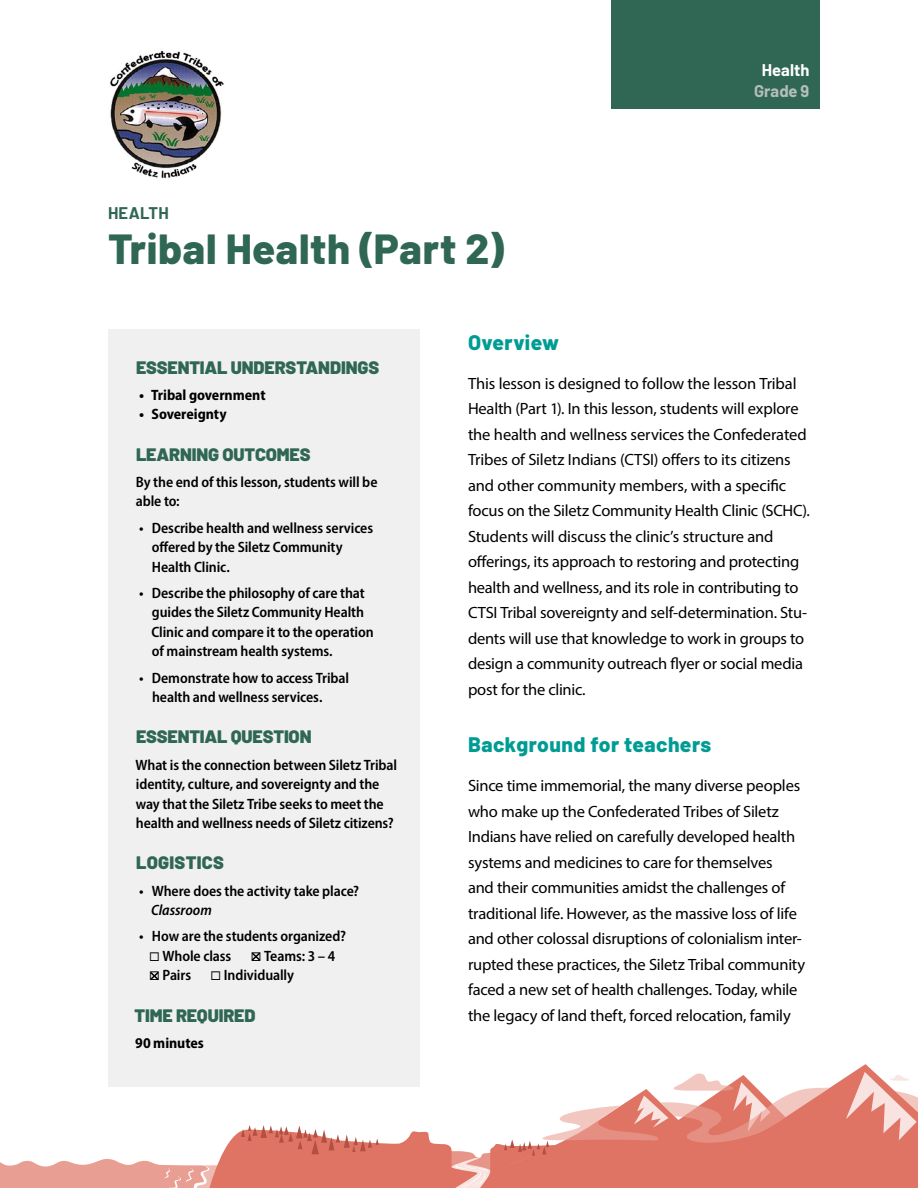
<style>
.page{position:relative;width:918px;height:1188px;background:#fff}
.page>*{position:absolute;margin:0;border:0;box-sizing:border-box;transform-origin:0 0}
.Main_Header{font:800 42px "Barlow";letter-spacing:.015em;color:#306754}
.Section_Header{font:800 21px "Barlow";letter-spacing:.02em;color:#009c94}
.Sidebar_Header{font:900 18px "Barlow";letter-spacing:-.005em;color:#306754}
.Sidebar_Bullets{font:900 18px "Barlow";letter-spacing:.015em;color:#306754}
.t1{font:700 16.5px "Barlow";color:#fff}
.t2{font:700 16.5px "Barlow";color:#b3bfb8}
.Main_Title_Subhead{font:700 16.5px "Barlow";letter-spacing:.015em;color:#306754}
.Body{font:16.35px/25.5px "Myriad Pro";letter-spacing:-.015em;color:#000}
.Sidebar_Body_Text{font:600 semi-condensed 15px/19.5px "Myriad Pro";letter-spacing:-.005em;color:#000}
.Sidebar_Body_Text-2{font:700 semi-condensed 15px "Myriad Pro";letter-spacing:-.005em;color:#000}
.s1{font-stretch:normal}
.s2{font-style:italic}
</style>
<div class="page">
<svg style="left:0;top:1159px;width:205px;height:29px"></svg>
<svg style="left:205px;top:1064px;width:669px;height:124px"></svg>
<svg style="left:241px;top:1125px;width:138px;height:29px"></svg>
<svg style="left:438px;top:1072px;width:480px;height:116px"></svg>
<div style="left:612px;top:0;width:208px;height:108px;background:#306754"></div>
<img style="left:110px;top:50px;width:114px;height:129px">
<div style="left:108px;top:329px;width:312px;height:757px;background:#eff0ef"></div>
<svg style="left:150px;top:972px;width:9px;height:8px"></svg>
<svg style="left:251px;top:952px;width:10px;height:9px"></svg>
<p class="Main_Title_Subhead" style="left:108px;top:201px;width:62px">HEALTH</p>
<p class="Main_Header" style="left:108px;top:218px;width:397px">Tribal Health (Part 2)</p>
<p class="t1" style="left:762px;top:58px;width:49px">Health</p>
<p class="t2" style="left:754px;top:79px;width:57px">Grade 9</p>
<p class="Sidebar_Header" style="left:136px;top:354px;width:245px">ESSENTIAL UNDERSTANDINGS</p>
<p class="Sidebar_Body_Text-2" style="left:139px;top:385px;width:128px"><span class="s1">•</span> Tribal government</p>
<p class="Sidebar_Body_Text-2" style="left:139px;top:405px;width:89px"><span class="s1">•</span> Sovereignty</p>
<p class="Sidebar_Header" style="left:136px;top:441px;width:176px">LEARNING OUTCOMES</p>
<p class="Sidebar_Body_Text" style="left:136px;top:472px;width:243px">By the end of this lesson, students will be able to:</p>
<p class="Sidebar_Body_Text" style="left:152px;top:518px;width:223px;text-indent:-13px">• Describe health and wellness services offered by the Siletz Community<br>Health Clinic.</p>
<p class="Sidebar_Body_Text" style="left:151px;top:583px;width:224px;text-indent:-12px">• Describe the philosophy of care that guides the Siletz Community Health Clinic and compare it to the operation of mainstream health systems.</p>
<p class="Sidebar_Body_Text" style="left:152px;top:668px;width:199px;text-indent:-13px">• Demonstrate how to access Tribal health and wellness services.</p>
<p class="Sidebar_Header" style="left:136px;top:723px;width:177px">ESSENTIAL QUESTION</p>
<p class="Sidebar_Body_Text" style="left:136px;top:755px;width:263px">What is the connection between Siletz Tribal identity, culture, and sovereignty and the way that the Siletz Tribe seeks to meet the health and wellness needs of Siletz citizens?</p>
<p class="Sidebar_Bullets" style="left:136px;top:849px;width:89px">LOGISTICS</p>
<p class="Sidebar_Body_Text" style="left:151px;top:881px;width:209px;text-indent:-12px">• Where does the activity take place?<br><span class="s2">Classroom</span></p>
<p class="Sidebar_Body_Text" style="left:139px;top:926px;width:208px">• How are the students organized?</p>
<p class="Sidebar_Body_Text" style="left:149px;top:946px;width:84px">◻ Whole class</p>
<p class="Sidebar_Body_Text" style="left:251px;top:946px;width:86px">◻ Teams: 3 – 4</p>
<p class="Sidebar_Body_Text" style="left:149px;top:965px;width:44px">◻ Pairs</p>
<p class="Sidebar_Body_Text" style="left:211px;top:965px;width:85px">◻ Individually</p>
<p class="Sidebar_Header" style="left:135px;top:1002px;width:123px">TIME REQUIRED</p>
<p class="Sidebar_Body_Text-2" style="left:135px;top:1033px;width:70px">90 minutes</p>
<p class="Section_Header" style="left:468px;top:326px;width:93px">Overview</p>
<p class="Body" style="left:468px;top:370px;width:344px">This lesson is designed to follow the lesson Tribal Health (Part 1). In this lesson, students will explore the health and wellness services the Confederated Tribes of Siletz Indians (CTSI) offers to its citizens and other community members, with a specific focus on the Siletz Community Health Clinic (SCHC).<br>Students will discuss the clinic’s structure and offerings, its approach to restoring and protecting health and wellness, and its role in contributing to CTSI Tribal sovereignty and self-determination. Stu&shy;dents will use that knowledge to work in groups to design a community outreach flyer or social media post for the clinic.</p>
<p class="Section_Header" style="left:468px;top:729px;width:245px">Background for teachers</p>
<p class="Body" style="left:468px;top:773px;width:339px">Since time immemorial, the many diverse peoples who make up the Confederated Tribes of Siletz Indians have relied on carefully developed health systems and medicines to care for themselves<br>and their communities amidst the challenges of traditional life. However, as the massive loss of life and other colossal disruptions of colonialism inter&shy;rupted these practices, the Siletz Tribal community faced a new set of health challenges. Today, while the legacy of land theft, forced relocation, family</p>
</div>
